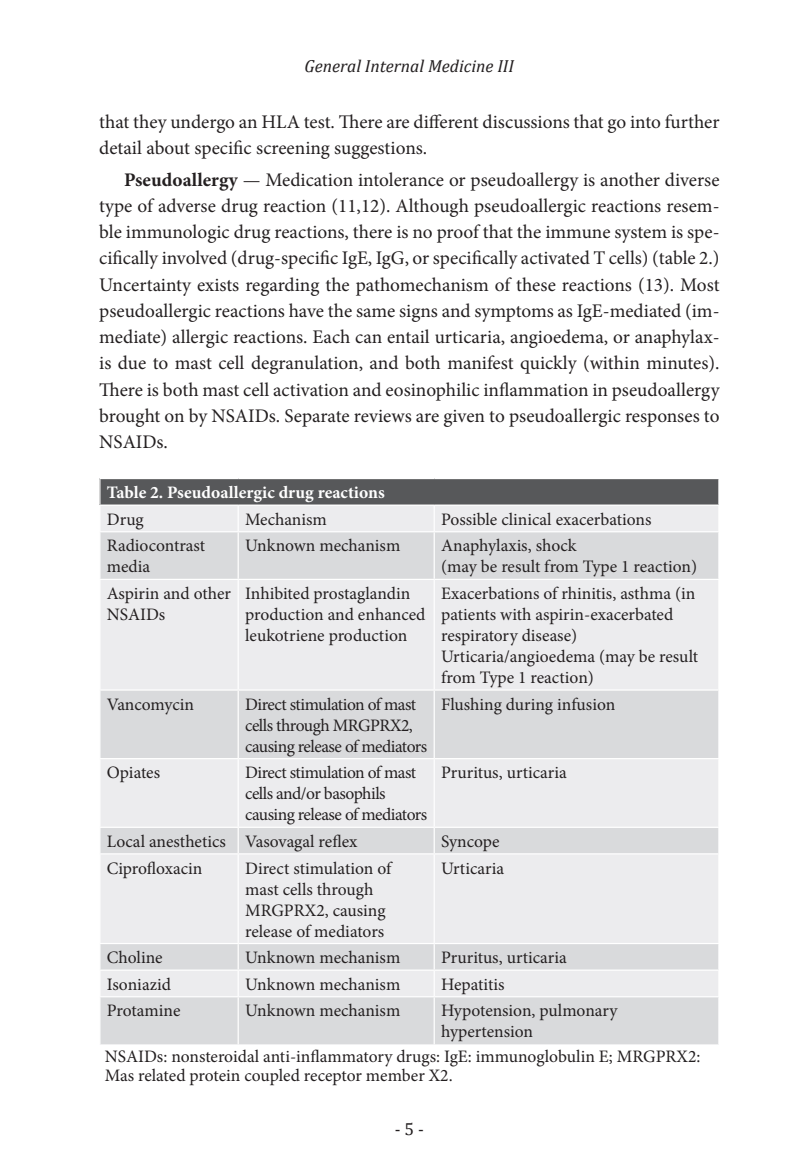
<style>
.page{position:relative;width:794px;height:1166px;background:#fff}
.page>*{position:absolute;margin:0;border:0;box-sizing:border-box;transform-origin:0 0}
.duzyazi{font:19.25px/26.2px "Minion Pro";color:#231f20}
.tabloyazi{font:17.5px/21px "Minion Pro";letter-spacing:-.005em;color:#231f20}
.tabloyazi-2{font:17.5px/21px "Minion Pro";letter-spacing:-.03em;color:#231f20}
.kaynak_tablo{font:17.5px/19.2px "Minion Pro";color:#231f20}
.tabloyazibold{font:700 17.5px "Minion Pro";letter-spacing:.005em;color:#fff}
.t1{font:italic 17.5px "Cambria";color:#231f20}
.t2{font:17.5px "Cambria";color:#231f20}
.s1{font-weight:700}
</style>
<div class="page">
<div style="left:100px;top:478px;width:619px;height:27px;background:#57585a"></div>
<div style="left:101px;top:506px;width:617px;height:25px;background:#ececee"></div>
<svg style="left:100px;top:532px;width:618px;height:512px;background:#e4e4e6"></svg>
<hr style="left:237px;top:506px;width:2px;height:25px;background:#fff">
<hr style="left:433px;top:506px;width:2px;height:25px;background:#fff">
<hr style="left:237px;top:532px;width:2px;height:47px;background:#fff">
<hr style="left:433px;top:532px;width:2px;height:47px;background:#fff">
<hr style="left:99px;top:579px;width:139px;height:1px;background:#fff">
<hr style="left:238px;top:579px;width:196px;height:1px;background:#fff">
<hr style="left:237px;top:580px;width:2px;height:109px;background:#fff">
<hr style="left:434px;top:579px;width:285px;height:1px;background:#fff">
<hr style="left:433px;top:580px;width:2px;height:109px;background:#fff">
<hr style="left:99px;top:689px;width:139px;height:2px;background:#fff">
<hr style="left:238px;top:689px;width:196px;height:2px;background:#fff">
<hr style="left:237px;top:691px;width:2px;height:67px;background:#fff">
<hr style="left:434px;top:689px;width:285px;height:2px;background:#fff">
<hr style="left:433px;top:691px;width:2px;height:67px;background:#fff">
<hr style="left:99px;top:758px;width:139px;height:1px;background:#fff">
<hr style="left:238px;top:758px;width:196px;height:1px;background:#fff">
<hr style="left:237px;top:759px;width:2px;height:67px;background:#fff">
<hr style="left:434px;top:758px;width:285px;height:1px;background:#fff">
<hr style="left:433px;top:759px;width:2px;height:67px;background:#fff">
<hr style="left:99px;top:826px;width:139px;height:2px;background:#fff">
<hr style="left:238px;top:826px;width:196px;height:2px;background:#fff">
<hr style="left:237px;top:828px;width:2px;height:25px;background:#fff">
<hr style="left:434px;top:826px;width:285px;height:2px;background:#fff">
<hr style="left:433px;top:828px;width:2px;height:25px;background:#fff">
<hr style="left:99px;top:853px;width:139px;height:1px;background:#fff">
<hr style="left:238px;top:853px;width:196px;height:1px;background:#fff">
<hr style="left:237px;top:854px;width:2px;height:89px;background:#fff">
<hr style="left:434px;top:853px;width:285px;height:1px;background:#fff">
<hr style="left:433px;top:854px;width:2px;height:89px;background:#fff">
<hr style="left:99px;top:943px;width:139px;height:1px;background:#fff">
<hr style="left:238px;top:943px;width:196px;height:1px;background:#fff">
<hr style="left:237px;top:944px;width:2px;height:25px;background:#fff">
<hr style="left:434px;top:943px;width:285px;height:1px;background:#fff">
<hr style="left:433px;top:944px;width:2px;height:25px;background:#fff">
<hr style="left:99px;top:969px;width:139px;height:2px;background:#fff">
<hr style="left:238px;top:969px;width:196px;height:2px;background:#fff">
<hr style="left:237px;top:971px;width:2px;height:25px;background:#fff">
<hr style="left:434px;top:969px;width:285px;height:2px;background:#fff">
<hr style="left:433px;top:971px;width:2px;height:25px;background:#fff">
<hr style="left:99px;top:996px;width:139px;height:1px;background:#fff">
<hr style="left:238px;top:996px;width:196px;height:1px;background:#fff">
<hr style="left:237px;top:997px;width:2px;height:47px;background:#fff">
<hr style="left:434px;top:996px;width:285px;height:1px;background:#fff">
<hr style="left:433px;top:997px;width:2px;height:47px;background:#fff">
<svg style="left:718px;top:828px;width:1px;height:25px"></svg>
<svg style="left:718px;top:944px;width:1px;height:26px"></svg>
<hr style="left:99px;top:478px;width:139px;height:1px;background:#fff">
<svg style="left:99px;top:479px;width:1px;height:25px"></svg>
<hr style="left:238px;top:478px;width:196px;height:1px;background:#fff">
<hr style="left:434px;top:478px;width:285px;height:1px;background:#fff">
<svg style="left:718px;top:479px;width:1px;height:25px"></svg>
<hr style="left:99px;top:504px;width:139px;height:2px;background:#fff">
<hr style="left:238px;top:504px;width:196px;height:2px;background:#fff">
<hr style="left:434px;top:504px;width:285px;height:2px;background:#fff">
<p class="t1" style="left:304px;top:54px;width:211px">General Internal Medicine III</p>
<p class="duzyazi" style="left:99px;top:109px;width:622px">that they undergo an HLA test. There are different discussions that go into further detail about specific screening suggestions.</p>
<p class="duzyazi" style="left:99px;top:166px;width:622px;text-align:justify;text-indent:25px"><span class="s1">Pseudoallergy</span> — Medication intolerance or pseudoallergy is another diverse type of adverse drug reaction (11,12). Although pseudoallergic reactions resem&shy;ble immunologic drug reactions, there is no proof that the immune system is spe&shy;cifically involved (drug-specific IgE, IgG, or specifically activated T cells) (table 2.)<br>Uncertainty exists regarding the pathomechanism of these reactions (13). Most pseudoallergic reactions have the same signs and symptoms as IgE-mediated (im&shy;mediate) allergic reactions. Each can entail urticaria, angioedema, or anaphylax&shy;is due to mast cell degranulation, and both manifest quickly (within minutes).<br>There is both mast cell activation and eosinophilic inflammation in pseudoallergy brought on by NSAIDs. Separate reviews are given to pseudoallergic responses to NSAIDs.</p>
<p class="tabloyazibold" style="left:107px;top:480px;width:279px">Table 2. Pseudoallergic drug reactions</p>
<p class="tabloyazi" style="left:107px;top:509px;width:39px">Drug</p>
<p class="tabloyazi" style="left:245px;top:509px;width:83px">Mechanism</p>
<p class="tabloyazi" style="left:441px;top:509px;width:212px">Possible clinical exacerbations</p>
<p class="tabloyazi" style="left:107px;top:535px;width:100px">Radiocontrast media</p>
<p class="tabloyazi" style="left:245px;top:535px;width:157px">Unknown mechanism</p>
<p class="tabloyazi" style="left:441px;top:535px;width:137px">Anaphylaxis, shock</p>
<p class="tabloyazi" style="left:441px;top:556px;width:257px">(may be result from Type 1 reaction)</p>
<p class="tabloyazi" style="left:107px;top:583px;width:126px">Aspirin and other<br>NSAIDs</p>
<p class="tabloyazi" style="left:245px;top:583px;width:182px">Inhibited prostaglandin production and enhanced leukotriene production</p>
<p class="tabloyazi" style="left:441px;top:583px;width:256px">Exacerbations of rhinitis, asthma (in patients with aspirin-exacerbated respiratory disease)</p>
<p class="tabloyazi" style="left:441px;top:646px;width:258px">Urticaria/angioedema (may be result from Type 1 reaction)</p>
<p class="tabloyazi" style="left:107px;top:694px;width:89px">Vancomycin</p>
<p class="tabloyazi-2" style="left:245px;top:694px;width:184px">Direct stimulation of mast cells through MRGPRX2, causing release of mediators</p>
<p class="tabloyazi" style="left:441px;top:694px;width:176px">Flushing during infusion</p>
<p class="tabloyazi" style="left:107px;top:762px;width:55px">Opiates</p>
<p class="tabloyazi-2" style="left:245px;top:762px;width:184px">Direct stimulation of mast cells and/or basophils causing release of mediators</p>
<p class="tabloyazi" style="left:441px;top:762px;width:127px">Pruritus, urticaria</p>
<p class="tabloyazi" style="left:107px;top:831px;width:121px">Local anesthetics</p>
<p class="tabloyazi" style="left:245px;top:831px;width:114px">Vasovagal reflex</p>
<p class="tabloyazi" style="left:441px;top:831px;width:60px">Syncope</p>
<p class="tabloyazi" style="left:107px;top:857px;width:97px">Ciprofloxacin</p>
<p class="tabloyazi" style="left:245px;top:857px;width:148px">Direct stimulation of mast cells through<br>MRGPRX2, causing release of mediators</p>
<p class="tabloyazi" style="left:441px;top:857px;width:64px">Urticaria</p>
<p class="tabloyazi" style="left:107px;top:947px;width:57px">Choline</p>
<p class="tabloyazi" style="left:245px;top:947px;width:157px">Unknown mechanism</p>
<p class="tabloyazi" style="left:441px;top:947px;width:127px">Pruritus, urticaria</p>
<p class="tabloyazi" style="left:107px;top:974px;width:66px">Isoniazid</p>
<p class="tabloyazi" style="left:245px;top:974px;width:157px">Unknown mechanism</p>
<p class="tabloyazi" style="left:441px;top:974px;width:65px">Hepatitis</p>
<p class="tabloyazi" style="left:107px;top:1000px;width:75px">Protamine</p>
<p class="tabloyazi" style="left:245px;top:1000px;width:157px">Unknown mechanism</p>
<p class="tabloyazi" style="left:441px;top:1000px;width:178px">Hypotension, pulmonary hypertension</p>
<p class="kaynak_tablo" style="left:105px;top:1047px;width:597px">NSAIDs: nonsteroidal anti-inflammatory drugs: IgE: immunoglobulin E; MRGPRX2:<br>Mas related protein coupled receptor member X2.</p>
<p class="t2" style="left:395px;top:1118px;width:31px">- 5 -</p>
</div>
